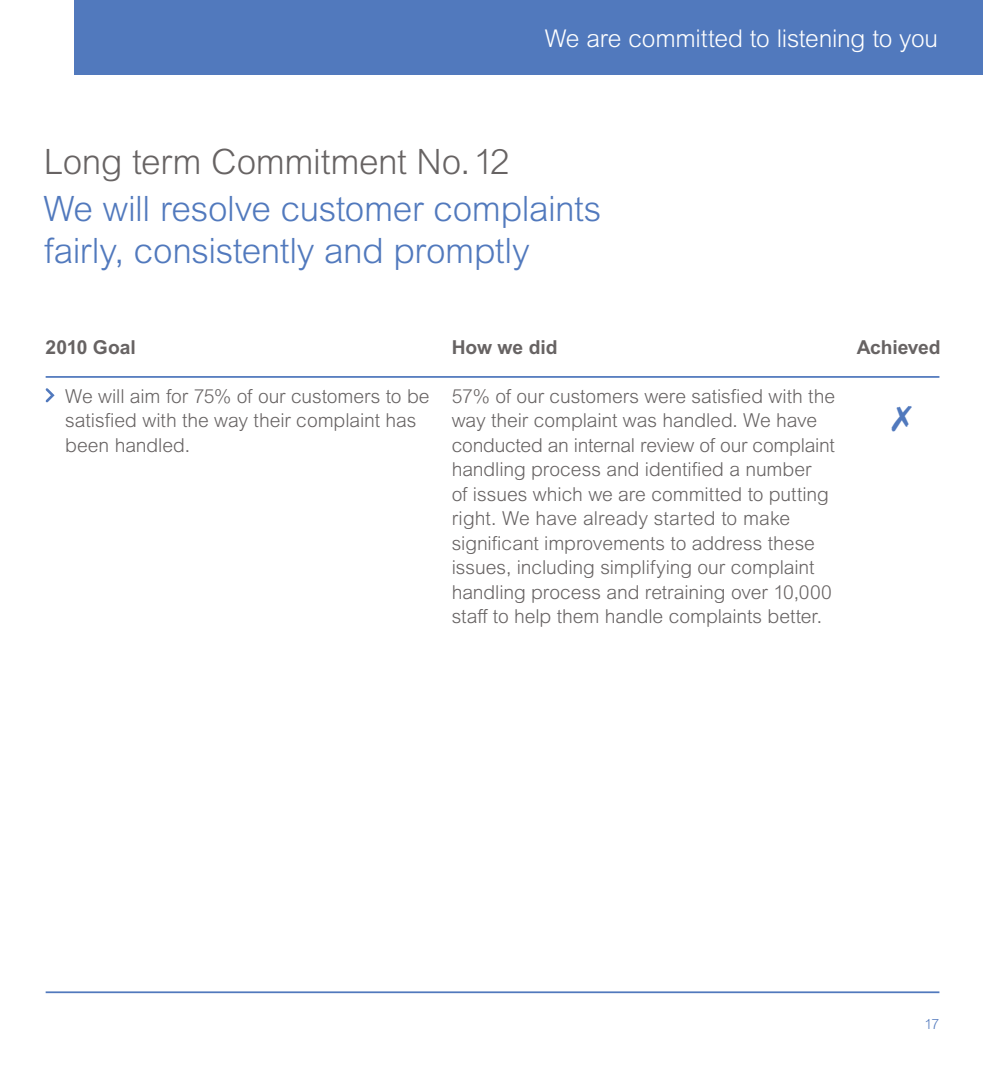
<style>
.page{position:relative;width:983px;height:1067px;background:#fff}
.page>*{position:absolute;margin:0;border:0;box-sizing:border-box;transform-origin:0 0}
.t1{font:300 35px/42px "Arial MT Std";letter-spacing:-.01em;color:#5179bd}
.t2{font:300 35px "Arial MT Std";letter-spacing:-.01em;color:#676363}
.t3{font:300 24.5px "Arial MT Std";letter-spacing:-.01em;color:#fff}
.t4{font:300 19.25px/24.5px "Arial MT Std";letter-spacing:-.005em;color:#676363}
.t5{font:700 19.25px "Arial MT Std";letter-spacing:-.005em;color:#676363}
.t6{font:300 14px "Arial MT Std";color:#5179bd}
</style>
<div class="page">
<hr style="left:46px;top:991px;width:893px;height:2px;background:#5179bd">
<hr style="left:46px;top:376px;width:893px;height:2px;background:#5179bd">
<div style="left:74px;top:0;width:908px;height:74px;background:#5179bd"></div>
<svg style="left:45px;top:388px;width:10px;height:15px"></svg>
<p class="t3" style="left:544px;top:25px;width:394px">We are committed to listening to you</p>
<h1 class="t2" style="left:44px;top:142px;width:467px">Long term Commitment No. 12</h1>
<h1 class="t1" style="left:43px;top:189px;width:559px">We will resolve customer complaints fairly, consistently and promptly</h1>
<p class="t5" style="left:46px;top:335px;width:92px">2010 Goal</p>
<p class="t4" style="left:65px;top:384px;width:365px">We will aim for 75% of our customers to be satisfied with the way their complaint has been handled.</p>
<p class="t5" style="left:451px;top:335px;width:107px">How we did</p>
<p class="t4" style="left:451px;top:384px;width:384px">57% of our customers were satisfied with the way their complaint was handled. We have conducted an internal review of our complaint handling process and identified a number<br>of issues which we are committed to putting right. We have already started to make significant improvements to address these issues, including simplifying our complaint handling process and retraining over 10,000 staff to help them handle complaints better.</p>
<p class="t5" style="left:856px;top:335px;width:85px">Achieved</p>
<p class="t6" style="left:924px;top:1016px;width:16px">17</p>
</div>
